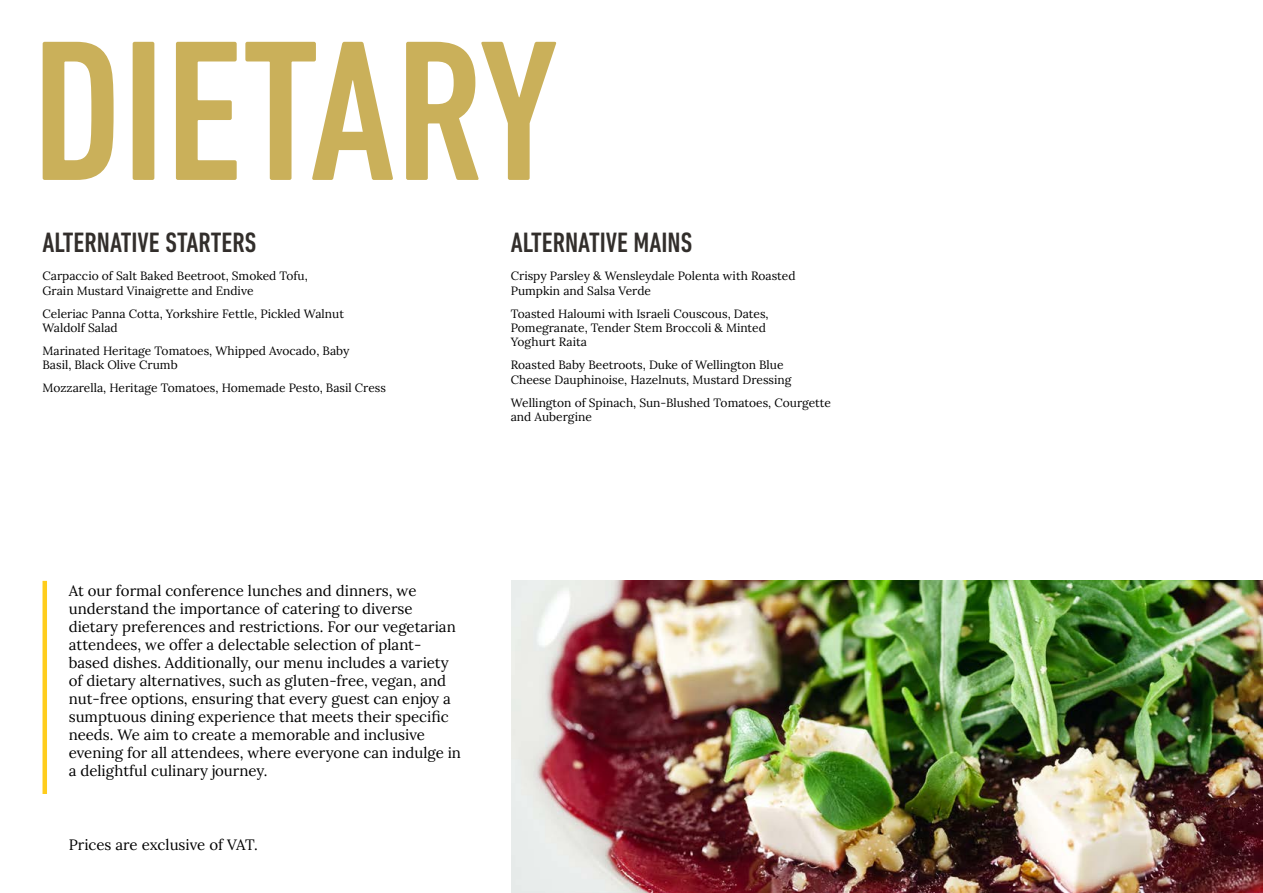
<style>
.page{position:relative;width:1263px;height:893px;background:#fff}
.page>*{position:absolute;margin:0;border:0;box-sizing:border-box;transform-origin:0 0}
.t1{font:500 condensed 203.1px "DIN Next LT Pro";color:#cab05a}
.t2{font:500 condensed 28.5px "DIN Next LT Pro";color:#322e2b}
.t3{font:15px/18px "Lora";color:#000}
.t4{font:12px/14.4px "Lora";color:#000}
</style>
<div class="page">
<hr style="left:43px;top:581px;width:4px;height:213px;background:#ffcd1c">
<img style="left:512px;top:581px;width:751px;height:312px">
<h1 class="t1" style="left:32px;top:-3px;width:527px">DIETARY</h1>
<h2 class="t2" style="left:43px;top:226px;width:215px">ALTERNATIVE STARTERS</h2>
<p class="t4" style="left:43px;top:268px;width:267px">Carpaccio of Salt Baked Beetroot, Smoked Tofu,<br>Grain Mustard Vinaigrette and Endive</p>
<p class="t4" style="left:43px;top:305px;width:303px">Celeriac Panna Cotta, Yorkshire Fettle, Pickled Walnut<br>Waldolf Salad</p>
<p class="t4" style="left:43px;top:343px;width:308px">Marinated Heritage Tomatoes, Whipped Avocado, Baby<br>Basil, Black Olive Crumb</p>
<p class="t4" style="left:43px;top:380px;width:345px">Mozzarella, Heritage Tomatoes, Homemade Pesto, Basil Cress</p>
<h2 class="t2" style="left:511px;top:226px;width:183px">ALTERNATIVE MAINS</h2>
<p class="t4" style="left:511px;top:268px;width:286px">Crispy Parsley &amp; Wensleydale Polenta with Roasted<br>Pumpkin and Salsa Verde</p>
<p class="t4" style="left:511px;top:305px;width:259px">Toasted Haloumi with Israeli Couscous, Dates,<br>Pomegranate, Tender Stem Broccoli &amp; Minted<br>Yoghurt Raita</p>
<p class="t4" style="left:511px;top:357px;width:282px">Roasted Baby Beetroots, Duke of Wellington Blue<br>Cheese Dauphinoise, Hazelnuts, Mustard Dressing</p>
<p class="t4" style="left:511px;top:394px;width:322px">Wellington of Spinach, Sun-Blushed Tomatoes, Courgette and Aubergine</p>
<p class="t3" style="left:69px;top:581px;width:394px">At our formal conference lunches and dinners, we understand the importance of catering to diverse dietary preferences and restrictions. For our vegetarian attendees, we offer a delectable selection of plant&shy;based dishes. Additionally, our menu includes a variety of dietary alternatives, such as gluten-free, vegan, and nut-free options, ensuring that every guest can enjoy a sumptuous dining experience that meets their specific needs. We aim to create a memorable and inclusive evening for all attendees, where everyone can indulge in a delightful culinary journey.</p>
<p class="t3" style="left:69px;top:835px;width:191px">Prices are exclusive of VAT.</p>
</div>
